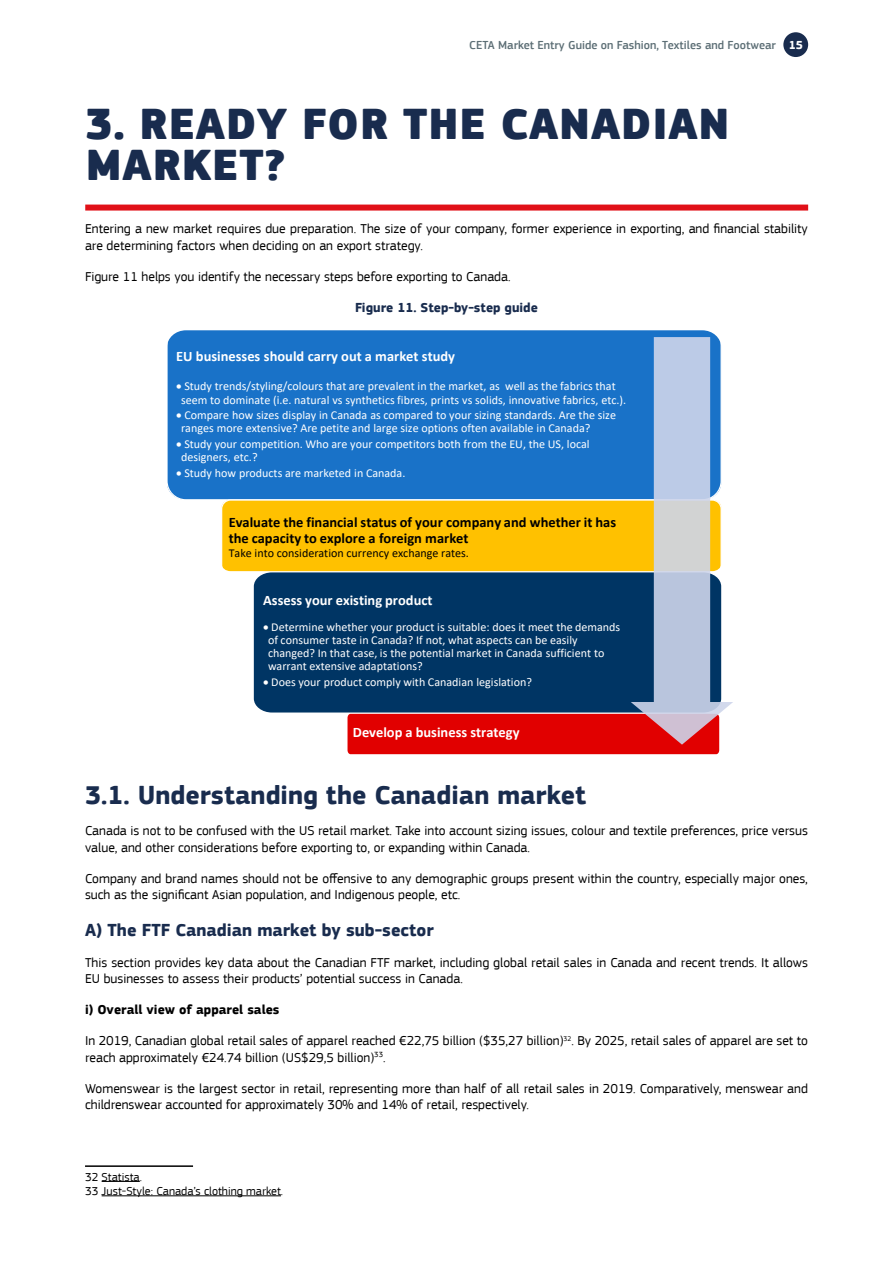
<style>
.page{position:relative;width:893px;height:1263px;background:#fff}
.page>*{position:absolute;margin:0;border:0;box-sizing:border-box;transform-origin:0 0}
.t1{font:900 45px/40.5px "EC Square Sans Pro Extra";letter-spacing:.02em;color:#192c4e}
.t2{font:700 27px "EC Square Sans Pro";color:#192c4e}
.t3{font:700 18px "EC Square Sans Pro";color:#192c4e}
.t4{font:700 14.4px/15.8px "Calibri";color:#000}
.t5{font:700 14.4px "Calibri";color:#fff}
.t6{font:13.5px/16.2px "EC Square Sans Pro";color:#000}
.t7{font:700 13.5px "EC Square Sans Pro";color:#000}
.t8{font:700 13.5px "EC Square Sans Pro";color:#192c4e}
.t9{font:12px/13.2px "Calibri";color:#fff}
.t10{font:500 12px "EC Square Sans Pro";color:#5c6e75}
.t11{font:12px/14.4px "EC Square Sans Pro";color:#000}
.t12{font:12px "Calibri";color:#000}
.s1{font-weight:700;color:#fff}
.s2{font-style:inherit}
</style>
<div class="page">
<div style="left:783px;top:32px;width:25px;height:25px;background:#192c4e;border-radius:50%"></div>
<svg style="left:167px;top:330px;width:551px;height:170px;background:#2177ca"></svg>
<svg style="left:222px;top:337px;width:511px;height:417px;background:#647a89"></svg>
<hr style="left:85px;top:1165px;width:108px;height:2px;background:#000">
<hr style="left:102px;top:1181px;width:38px;height:1px;background:#000">
<hr style="left:102px;top:1195px;width:179px;height:1px;background:#000">
<div style="left:85px;top:205px;width:723px;height:6px;background:#e11018"></div>
<p class="t10" style="left:469px;top:38px;width:335px">CETA Market Entry Guide on Fashion, Textiles and Footwear <span class="s1">15</span></p>
<h1 class="t1" style="left:85px;top:106px;width:646px">3. READY FOR THE CANADIAN<br>MARKET?</h1>
<p class="t6" style="left:85px;top:221px;width:724px">Entering a new market requires due preparation. The size of your company, former experience in exporting, and financial stability are determining factors when deciding on an export strategy.</p>
<p class="t6" style="left:85px;top:268px;width:427px">Figure 11 helps you identify the necessary steps before exporting to Canada.</p>
<p class="t8" style="left:355px;top:299px;width:184px">Figure 11. Step-by-step guide</p>
<p class="t5" style="left:176px;top:346px;width:280px">EU businesses should carry out a market study</p>
<p class="t9" style="left:181px;top:379px;width:447px;text-indent:-5px">• Study trends/styling/colours that are prevalent in the market, as well as the fabrics that seem to dominate (i.e. natural vs synthetics fibres, prints vs solids, innovative fabrics, etc.).</p>
<p class="t9" style="left:181px;top:408px;width:436px;text-indent:-5px">• Compare how sizes display in Canada as compared to your sizing standards. Are the size ranges more extensive? Are petite and large size options often available in Canada?</p>
<p class="t9" style="left:181px;top:437px;width:410px;text-indent:-5px">• Study your competition. Who are your competitors both from the EU, the US, local designers, etc.?</p>
<p class="t9" style="left:176px;top:466px;width:231px">• Study how products are marketed in Canada.</p>
<p class="t4" style="left:229px;top:514px;width:389px">Evaluate the financial status of your company and whether it has the capacity to explore a foreign market</p>
<p class="t12" style="left:229px;top:544px;width:242px">Take into consideration currency exchange rates.</p>
<p class="t5" style="left:263px;top:590px;width:171px">Asses<span class="s2">s</span> your existing product</p>
<p class="t9" style="left:268px;top:620px;width:354px;text-indent:-5px">• Determine whether your product is suitable: does it meet the demands of consumer taste in Canada? If not, what aspects can be easily changed? In that case, is the potential market in Canada sufficient to warrant extensive adaptations?</p>
<p class="t9" style="left:263px;top:675px;width:270px">• Does your product comply with Canadian legislation?</p>
<p class="t5" style="left:353px;top:722px;width:168px">Develop a business strategy</p>
<h2 class="t2" style="left:85px;top:779px;width:503px">3.1. Understanding the Canadian market</h2>
<p class="t6" style="left:85px;top:823px;width:724px">Canada is not to be confused with the US retail market. Take into account sizing issues, colour and textile preferences, price versus value, and other considerations before exporting to, or expanding within Canada.</p>
<p class="t6" style="left:85px;top:870px;width:724px">Company and brand names should not be offensive to any demographic groups present within the country, especially major ones, such as the significant Asian population, and Indigenous people, etc.</p>
<h3 class="t3" style="left:85px;top:919px;width:350px">A) The FTF Canadian market by sub-sector</h3>
<p class="t6" style="left:85px;top:954px;width:724px">This section provides key data about the Canadian FTF market, including global retail sales in Canada and recent trends. It allows<br>EU businesses to assess their products’ potential success in Canada.</p>
<p class="t7" style="left:85px;top:1002px;width:196px">i) Overall view of apparel sales</p>
<p class="t6" style="left:85px;top:1033px;width:724px">In 2019, Canadian global retail sales of apparel reached €22,75 billion ($35,27 billion)<sup>32</sup>. By 2025, retail sales of apparel are set to reach approximately €24.74 billion (US$29,5 billion)<sup>33</sup>.</p>
<p class="t6" style="left:85px;top:1080px;width:724px">Womenswear is the largest sector in retail, representing more than half of all retail sales in 2019. Comparatively, menswear and childrenswear accounted for approximately 30% and 14% of retail, respectively.</p>
<p class="t11" style="left:85px;top:1169px;width:200px">32 Statista.<br>33 Just-Style: Canada’s clothing market.</p>
</div>
